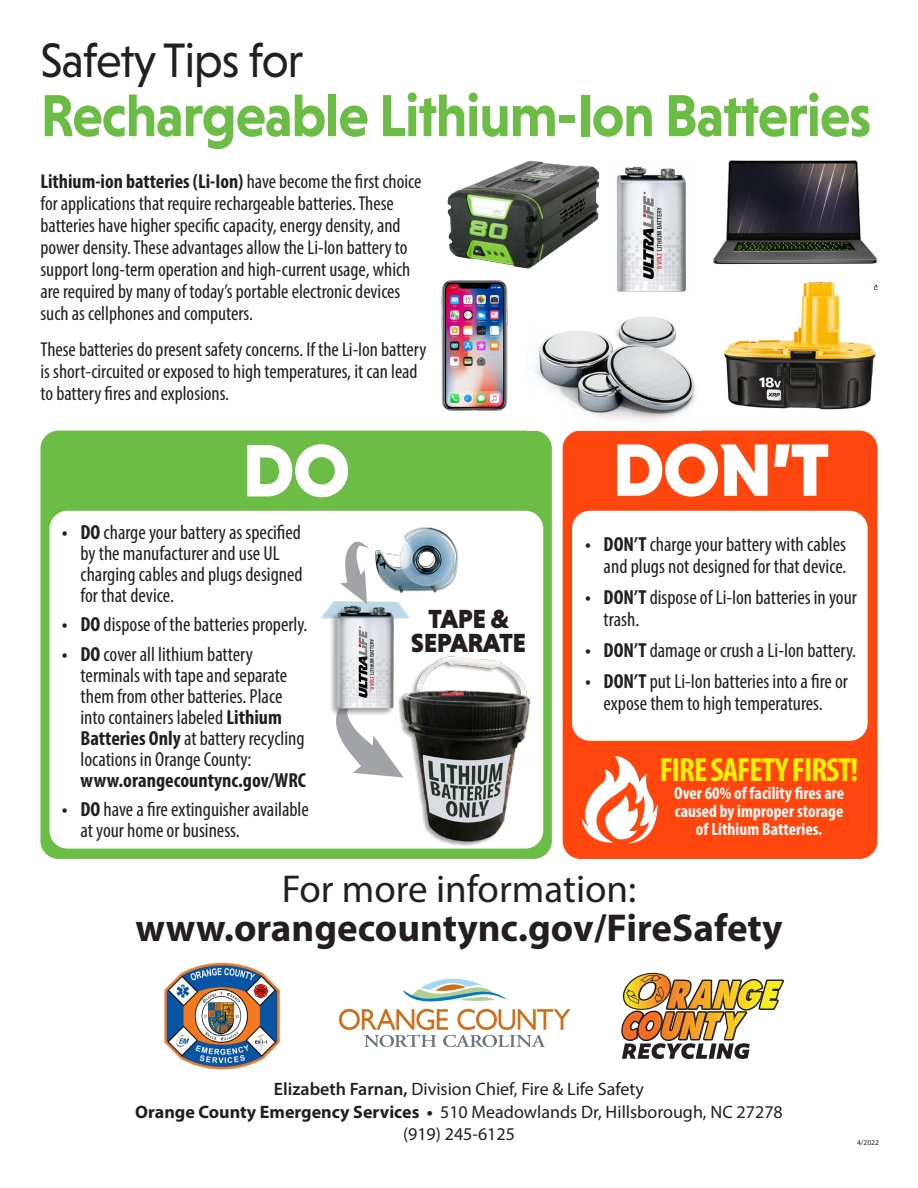
<style>
.page{position:relative;width:918px;height:1188px;background:#fff}
.page>*{position:absolute;margin:0;border:0;box-sizing:border-box;transform-origin:0 0}
.t1{font:900 75.6px "Niveau Grotesk";color:#fff}
.t2{font:700 60.3px "Niveau Grotesk";letter-spacing:-.02em;color:#6cbd45;scale:.95 1}
.t3{font:49.2px "Niveau Grotesk";letter-spacing:-.02em;color:#231f20;scale:.95 1}
.t4{font:700 39px "Myriad Pro";color:#231f20}
.t5{font:39px "Myriad Pro";color:#231f20}
.t6{font:700 condensed 33.6px "Myriad Pro";letter-spacing:-.03em;color:#fff101}
.t7{font:900 26.7px/24px "Niveau Grotesk";letter-spacing:-.02em;color:#231f20;text-align:center}
.t8{font:condensed 20.4px/21px "Myriad Pro";color:#231f20}
.t9{font:700 condensed 20.4px "Myriad Pro";color:#231f20}
.t10{font:condensed 20.1px/21.9px "Myriad Pro";color:#231f20}
.t11{font:18px/22.5px "Myriad Pro";color:#231f20;text-align:center}
.t12{font:700 condensed 17.55px/18px "Myriad Pro";color:#fff;text-align:center}
.t13{font:7.5px "Myriad Pro";color:#231f20}
.s1{font-weight:700}
.s2{font-weight:600}
</style>
<div class="page">
<div style="left:40px;top:431px;width:512px;height:428px;background:#6cbd45;border-radius:18px"></div>
<div style="left:563px;top:431px;width:315px;height:428px;background:#ff460f;border-radius:18px"></div>
<div style="left:50px;top:511px;width:493px;height:338px;background:#fff;border-radius:18px"></div>
<div style="left:572px;top:511px;width:296px;height:230px;background:#fff;border-radius:18px"></div>
<svg style="left:403px;top:979px;width:104px;height:23px"></svg>
<svg style="left:339px;top:1009px;width:232px;height:38px"></svg>
<img style="left:164px;top:962px;width:116px;height:108px">
<svg style="left:621px;top:973px;width:163px;height:86px"></svg>
<img style="left:447px;top:160px;width:153px;height:109px">
<img style="left:724px;top:281px;width:154px;height:129px">
<svg style="left:581px;top:756px;width:77px;height:88px"></svg>
<div style="left:397px;top:656px;width:133px;height:191px;background:#231f20;opacity:.4"></div>
<img style="left:402px;top:656px;width:129px;height:187px">
<img style="left:404px;top:527px;width:54px;height:66px">
<svg style="left:336px;top:704px;width:68px;height:74px"></svg>
<div style="left:329px;top:605px;width:65px;height:112px;background:#231f20;opacity:.4"></div>
<img style="left:334px;top:618px;width:63px;height:94px">
<svg style="left:320px;top:541px;width:93px;height:77px"></svg>
<img style="left:534px;top:316px;width:162px;height:105px">
<img style="left:713px;top:160px;width:165px;height:104px">
<img style="left:441px;top:281px;width:67px;height:129px">
<img style="left:616px;top:166px;width:71px;height:126px">
<h3 class="t3" style="left:40px;top:33px;width:278px">Safety Tips for</h3>
<h2 class="t2" style="left:40px;top:81px;width:876px">Rechargeable Lithium-Ion Batteries</h2>
<p class="t10" style="left:40px;top:170px;width:382px"><span class="s1">Lithium-ion batteries (Li-Ion)</span> have become the first choice for applications that require rechargeable batteries. These batteries have higher specific capacity, energy density, and power density. These advantages allow the Li-Ion battery to support long-term operation and high-current usage, which are required by many of today’s portable electronic devices such as cellphones and computers.</p>
<p class="t10" style="left:40px;top:338px;width:387px">These batteries do present safety concerns. If the Li-Ion battery is short-circuited or exposed to high temperatures, it can lead to battery fires and explosions.</p>
<h1 class="t1" style="left:242px;top:427px;width:110px">DO</h1>
<h1 class="t1" style="left:612px;top:426px;width:219px">DON’T</h1>
<p class="t8" style="left:81px;top:521px;width:224px;text-indent:-19px"><span class="s1">• DO</span> charge your battery as specified by the manufacturer and use UL charging cables and plugs designed for that device.</p>
<p class="t8" style="left:62px;top:614px;width:247px"><span class="s1">• DO</span> dispose of the batteries properly.</p>
<p class="t8" style="left:81px;top:643px;width:226px;text-indent:-19px"><span class="s1">• DO</span> cover all lithium battery terminals with tape and separate them from other batteries. Place into containers labeled <span class="s1">Lithium<br>Batteries Only</span> at battery recycling locations in Orange County:</p>
<p class="t9" style="left:81px;top:767px;width:227px">www.orangecountync.gov/WRC</p>
<p class="t8" style="left:81px;top:799px;width:230px;text-indent:-19px"><span class="s1">• DO</span> have a fire extinguisher available at your home or business.</p>
<h3 class="t7" style="left:411px;top:606px;width:117px">TAPE &amp;<br>SEPARATE</h3>
<p class="t8" style="left:585px;top:533px;width:263px;line-height:22.4px;text-align:right"><span class="s1">• DON’T</span> charge your battery with cables and plugs not designed for that device.</p>
<p class="t8" style="left:604px;top:586px;width:255px;line-height:22.4px;text-indent:-19px"><span class="s1">• DON’T</span> dispose of Li-Ion batteries in your trash.</p>
<p class="t8" style="left:585px;top:639px;width:273px"><span class="s1">• DON’T</span> damage or crush a Li-Ion battery.</p>
<p class="t8" style="left:585px;top:669px;width:264px;line-height:22.4px;text-align:center"><span class="s1">• DON’T</span> put Li-Ion batteries into a fire or expose them to high temperatures.</p>
<h3 class="t6" style="left:660px;top:749px;width:200px">FIRE SAFETY FIRST!</h3>
<p class="t12" style="left:674px;top:784px;width:172px">Over 60% of facility fires are caused by improper storage of Lithium Batteries.</p>
<h3 class="t5" style="left:282px;top:865px;width:356px">For more information:</h3>
<h3 class="t4" style="left:136px;top:902px;width:649px">www.orangecountync.gov/FireSafety</h3>
<p class="t11" style="left:135px;top:1078px;width:649px"><span class="s2">Elizabeth Farnan,</span> Division Chief, Fire &amp; Life Safety<br><span class="s1">Orange County Emergency Services •</span> 510 Meadowlands Dr, Hillsborough, NC 27278 (919) 245-6125</p>
<p class="t13" style="left:857px;top:1138px;width:23px">4/2022</p>
</div>
